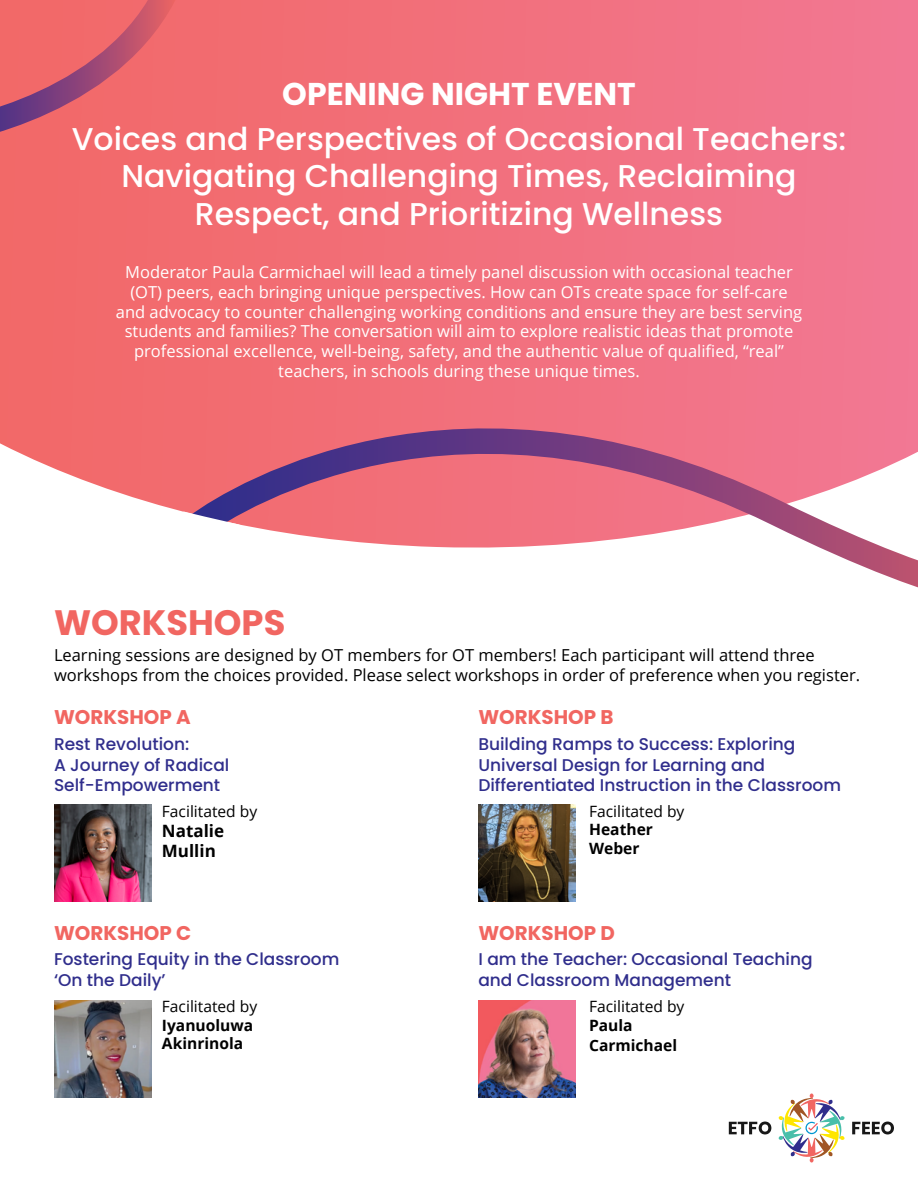
<style>
.page{position:relative;width:918px;height:1188px;background:#fff}
.page>*{position:absolute;margin:0;border:0;box-sizing:border-box;transform-origin:0 0}
.t1{font:700 35.25px "Poppins";color:#f16661}
.t2{font:500 31.5px/37.8px "Poppins";color:#fff;text-align:center}
.t3{font:700 31.5px "Poppins";color:#fff}
.t4{font:700 19.8px "Poppins";color:#f16661}
.t5{font:500 16.95px/20.4px "Poppins";color:#302e8c}
.t6{font:700 16.95px/20.4px "Open Sans";color:#000}
.t7{font:16.5px/19.8px "Open Sans";color:#fff;text-align:center}
.t8{font:16.5px/19.8px "Open Sans";color:#000}
.t9{font:15.6px "Open Sans";color:#000}
.t10{font:700 15.6px/18.8px "Open Sans";color:#000}
</style>
<div class="page">
<svg style="left:0;top:0;width:918px;height:509px;background:#f2727e"></svg>
<img style="left:54px;top:805px;width:97px;height:97px">
<img style="left:54px;top:1000px;width:97px;height:97px">
<img style="left:478px;top:805px;width:98px;height:97px">
<img style="left:478px;top:1000px;width:98px;height:97px">
<svg style="left:729px;top:1122px;width:42px;height:12px"></svg>
<svg style="left:852px;top:1122px;width:42px;height:12px"></svg>
<svg style="left:778px;top:1094px;width:67px;height:69px"></svg>
<svg style="left:172px;top:344px;width:746px;height:244px"></svg>
<svg style="left:172px;top:511px;width:79px;height:34px"></svg>
<svg style="left:0;top:0;width:206px;height:156px;background:#e4646d"></svg>
<h2 class="t3" style="left:282px;top:76px;width:355px">OPENING NIGHT EVENT</h2>
<h2 class="t2" style="left:72px;top:120px;width:776px">Voices and Perspectives of Occasional Teachers:<br>Navigating Challenging Times, Reclaiming<br>Respect, and Prioritizing Wellness</h2>
<p class="t7" style="left:116px;top:262px;width:688px">Moderator Paula Carmichael will lead a timely panel discussion with occasional teacher (OT) peers, each bringing unique perspectives. How can OTs create space for self-care and advocacy to counter challenging working conditions and ensure they are best serving students and families? The conversation will aim to explore realistic ideas that promote professional excellence, well-being, safety, and the authentic value of qualified, “real” teachers, in schools during these unique times.</p>
<h1 class="t1" style="left:54px;top:602px;width:233px">WORKSHOPS</h1>
<p class="t8" style="left:54px;top:645px;width:808px">Learning sessions are designed by OT members for OT members! Each participant will attend three workshops from the choices provided. Please select workshops in order of preference when you register.</p>
<p class="t4" style="left:54px;top:706px;width:138px">WORKSHOP A</p>
<p class="t5" style="left:54px;top:734px;width:177px">Rest Revolution:<br>A Journey of Radical<br>Self-Empowerment</p>
<p class="t9" style="left:162px;top:800px;width:97px">Facilitated by</p>
<p class="t6" style="left:162px;top:820px;width:64px">Natalie<br>Mullin</p>
<p class="t4" style="left:54px;top:921px;width:139px">WORKSHOP C</p>
<p class="t5" style="left:54px;top:949px;width:287px">Fostering Equity in the Classroom ‘On the Daily’</p>
<p class="t9" style="left:162px;top:996px;width:97px">Facilitated by</p>
<p class="t10" style="left:162px;top:1015px;width:93px">Iyanuoluwa<br>Akinrinola</p>
<p class="t4" style="left:478px;top:706px;width:137px">WORKSHOP B</p>
<p class="t5" style="left:478px;top:734px;width:364px">Building Ramps to Success: Exploring<br>Universal Design for Learning and<br>Differentiated Instruction in the Classroom</p>
<p class="t9" style="left:589px;top:800px;width:97px">Facilitated by</p>
<p class="t10" style="left:589px;top:820px;width:65px">Heather<br>Weber</p>
<p class="t4" style="left:478px;top:921px;width:138px">WORKSHOP D</p>
<p class="t5" style="left:478px;top:949px;width:336px">I am the Teacher: Occasional Teaching and Classroom Management</p>
<p class="t9" style="left:589px;top:996px;width:97px">Facilitated by</p>
<p class="t10" style="left:589px;top:1014px;width:90px;line-height:20.4px">Paula<br>Carmichael</p>
</div>
